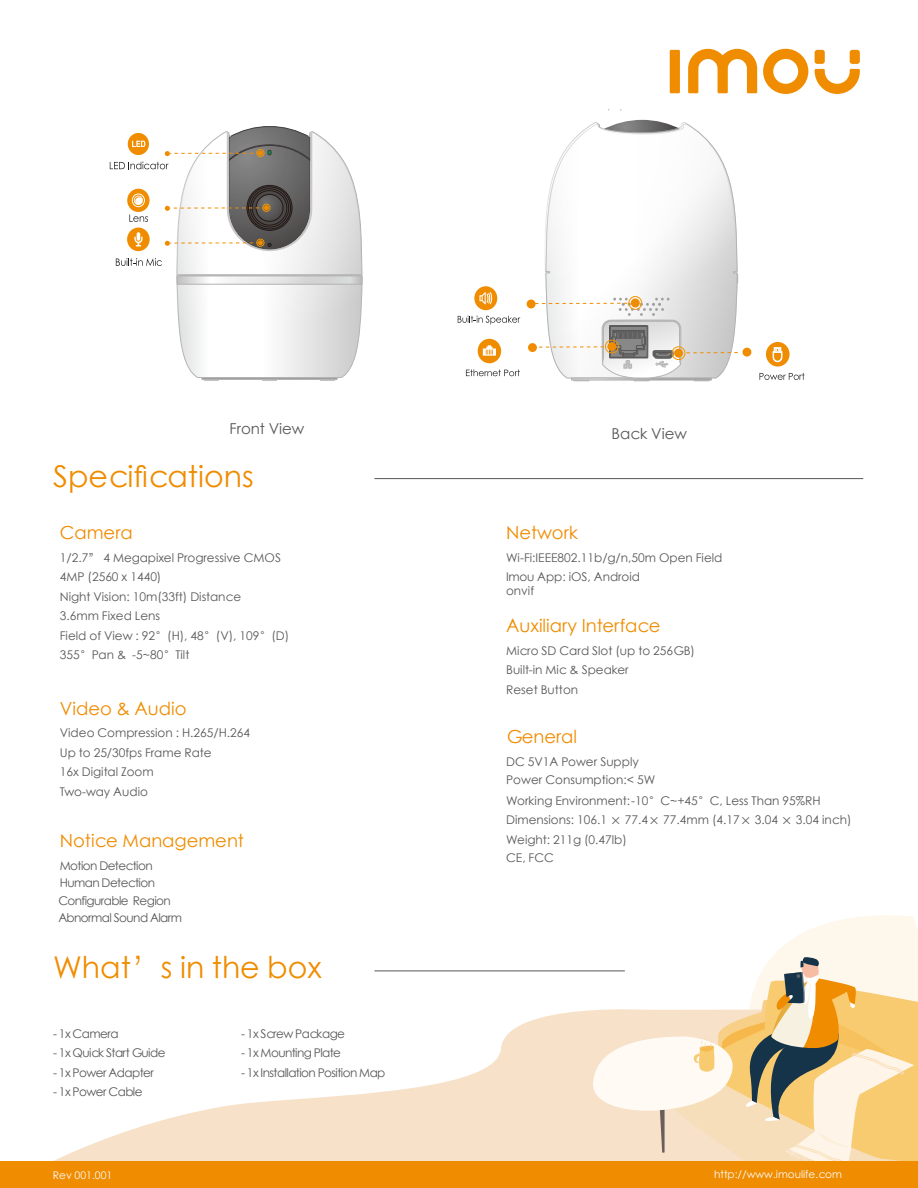
<style>
.page{position:relative;width:918px;height:1188px;background:#fff}
.page>*{position:absolute;margin:0;border:0;box-sizing:border-box;transform-origin:0 0}
.t1{font:30px "ST Xihei";color:#f08c00}
.t2{font:18px "ST Xihei";color:#f08c00}
.t3{font:15px "ST Xihei";color:#595757}
.t4{font:12px/19.5px "ST Xihei";color:#595757}
.t5{font:12px "ST Xihei";letter-spacing:-.05em;color:#595757}
.t6{font:10.5px "ST Xihei";color:#fdfdfe}
</style>
<div class="page">
<svg style="left:54px;top:1010px;width:536px;height:151px"></svg>
<svg style="left:590px;top:915px;width:328px;height:246px"></svg>
<hr style="left:374px;top:478px;width:489px;height:1px;background:#595757">
<hr style="left:374px;top:971px;width:251px;height:1px;background:#595757">
<div style="left:0;top:1161px;width:918px;height:27px;background:#f08c00"></div>
<svg style="left:201px;top:378px;width:137px;height:3px"></svg>
<svg style="left:176px;top:131px;width:186px;height:247px"></svg>
<hr style="left:181px;top:274px;width:177px;height:1px;background:#b4b4b5">
<svg style="left:177px;top:275px;width:185px;height:10px"></svg>
<hr style="left:181px;top:276px;width:177px;height:1px;background:#b4b4b5">
<svg style="left:116px;top:258px;width:46px;height:8px"></svg>
<svg style="left:110px;top:126px;width:202px;height:125px"></svg>
<div style="left:670px;top:50px;width:10px;height:43px;background:#f08c00"></div>
<svg style="left:763px;top:49px;width:45px;height:45px"></svg>
<div style="left:815px;top:50px;width:10px;height:14px;background:#f08c00;border-radius:3px"></div>
<div style="left:850px;top:50px;width:10px;height:14px;background:#f08c00;border-radius:3px"></div>
<svg style="left:815px;top:69px;width:45px;height:25px"></svg>
<svg style="left:688px;top:49px;width:69px;height:44px"></svg>
<svg style="left:624px;top:120px;width:36px;height:2px"></svg>
<svg style="left:545px;top:122px;width:191px;height:152px"></svg>
<div style="left:528px;top:343px;width:9px;height:9px;background:#f08c00;border-radius:50%"></div>
<div style="left:474px;top:286px;width:23px;height:24px;background:#f08c00;border-radius:50%"></div>
<svg style="left:479px;top:292px;width:13px;height:12px"></svg>
<svg style="left:458px;top:316px;width:62px;height:8px"></svg>
<div style="left:527px;top:300px;width:9px;height:8px;background:#f08c00;border-radius:50%"></div>
<div style="left:478px;top:339px;width:23px;height:24px;background:#f08c00;border-radius:50%"></div>
<svg style="left:483px;top:345px;width:13px;height:11px"></svg>
<svg style="left:466px;top:369px;width:54px;height:7px"></svg>
<div style="left:742px;top:348px;width:9px;height:9px;background:#f08c00;border-radius:50%"></div>
<svg style="left:531px;top:274px;width:208px;height:107px"></svg>
<div style="left:672px;top:347px;width:13px;height:13px;border:1px solid #f29600;border-radius:50%"></div>
<div style="left:674px;top:349px;width:9px;height:9px;background:#f08c00;border-radius:50%"></div>
<svg style="left:760px;top:373px;width:45px;height:7px"></svg>
<svg style="left:766px;top:342px;width:24px;height:25px"></svg>
<svg style="left:773px;top:347px;width:9px;height:15px"></svg>
<p class="t3" style="left:230px;top:418px;width:76px">Front View</p>
<p class="t3" style="left:611px;top:423px;width:77px">Back View</p>
<h1 class="t1" style="left:53px;top:455px;width:202px">Specifications</h1>
<h2 class="t2" style="left:60px;top:520px;width:74px">Camera</h2>
<p class="t4" style="left:60px;top:547px;width:231px">1/2.7” 4 Megapixel Progressive CMOS<br>4MP (2560 x 1440)<br>Night Vision: 10m(33ft) Distance<br>3.6mm Fixed Lens<br>Field of View : 92°(H), 48°(V), 109°(D)<br>355°Pan &amp; -5~80°Tilt</p>
<h2 class="t2" style="left:60px;top:695px;width:128px">Video &amp; Audio</h2>
<p class="t4" style="left:60px;top:723px;width:192px">Video Compression : H.265/H.264<br>Up to 25/30fps Frame Rate<br>16x Digital Zoom<br>Two-way Audio</p>
<h2 class="t2" style="left:60px;top:828px;width:186px">Notice Management</h2>
<p class="t5" style="left:60px;top:857px;width:94px">Motion Detection</p>
<p class="t5" style="left:58px;top:892px;width:114px">Configurable Region</p>
<p class="t5" style="left:60px;top:875px;width:97px">Human Detection</p>
<p class="t5" style="left:58px;top:909px;width:125px">Abnormal Sound Alarm</p>
<h1 class="t1" style="left:53px;top:946px;width:270px">What’s in the box</h1>
<p class="t5" style="left:53px;top:1025px;width:67px">- 1x Camera</p>
<p class="t5" style="left:53px;top:1044px;width:114px">- 1x Quick Start Guide</p>
<p class="t5" style="left:53px;top:1064px;width:102px">- 1x Power Adapter</p>
<p class="t5" style="left:53px;top:1083px;width:91px">- 1x Power Cable</p>
<p class="t5" style="left:241px;top:1025px;width:105px">- 1x Screw Package</p>
<p class="t5" style="left:241px;top:1044px;width:101px">- 1x Mounting Plate</p>
<p class="t5" style="left:241px;top:1064px;width:146px">- 1x Installation Position Map</p>
<h2 class="t2" style="left:506px;top:520px;width:74px">Network</h2>
<p class="t4" style="left:506px;top:548px;width:218px;line-height:18.9px">Wi-Fi:IEEE802.11b/g/n,50m Open Field<br>Imou App: iOS, Android</p>
<p class="t4" style="left:506px;top:581px;width:29px">onvif</p>
<h2 class="t2" style="left:506px;top:613px;width:156px">Auxiliary Interface</h2>
<p class="t4" style="left:506px;top:640px;width:190px">Micro SD Card Slot (up to 256GB)<br>Built-in Mic &amp; Speaker<br>Reset Button</p>
<h2 class="t2" style="left:506px;top:724px;width:73px">General</h2>
<p class="t4" style="left:506px;top:752px;width:151px;line-height:18.8px">DC 5V1A Power Supply<br>Power Consumption:&lt; 5W</p>
<p class="t4" style="left:506px;top:790px;width:347px">Working Environment:-10°C~+45°C, Less Than 95%RH<br>Dimensions: 106.1 × 77.4× 77.4mm (4.17× 3.04 × 3.04 inch)<br>Weight: 211g (0.47lb)</p>
<p class="t4" style="left:506px;top:847px;width:49px">CE, FCC</p>
<p class="t6" style="left:53px;top:1168px;width:61px">Rev 001.001</p>
<p class="t6" style="left:714px;top:1167px;width:129px">http://www.imoulife.com</p>
</div>
